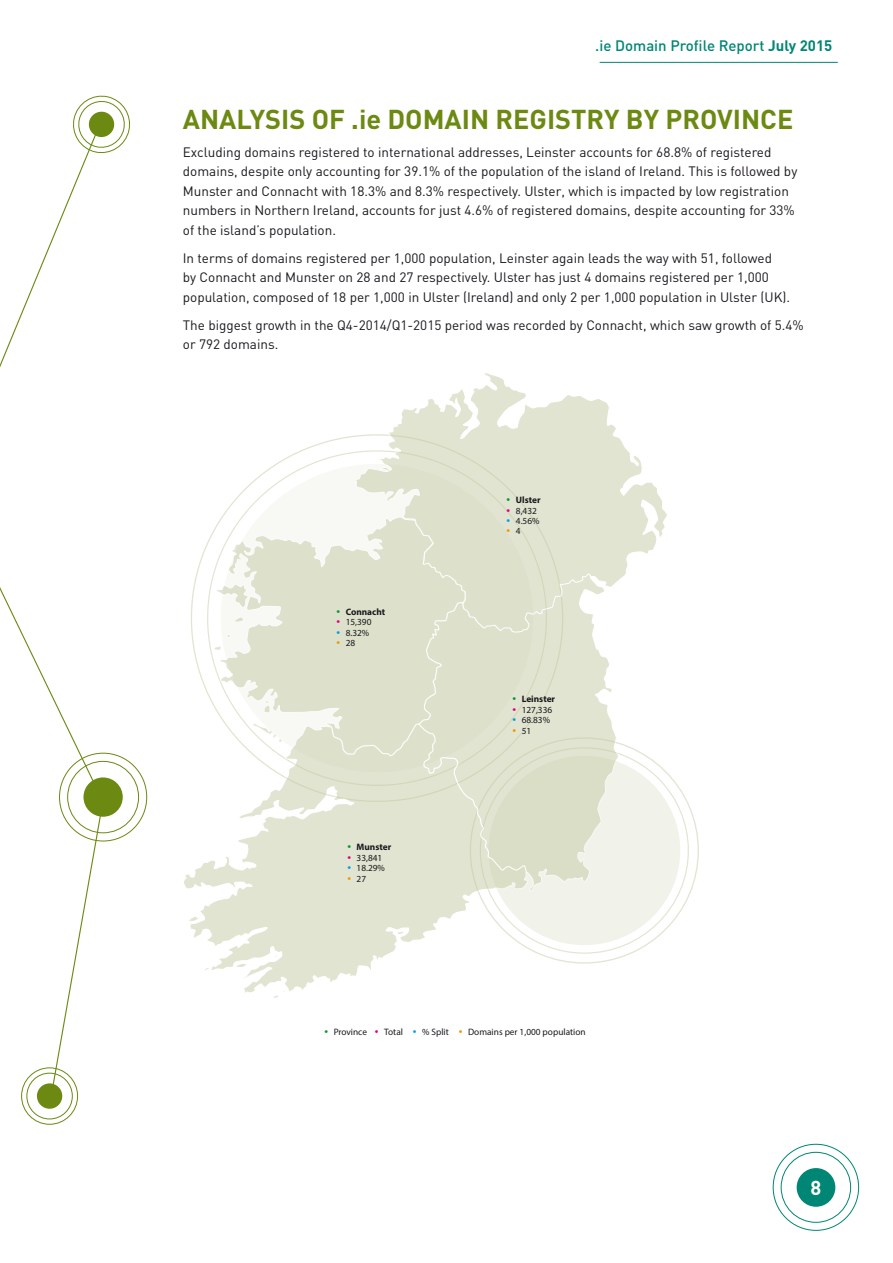
<style>
.page{position:relative;width:893px;height:1263px;background:#fff}
.page>*{position:absolute;margin:0;border:0;box-sizing:border-box;transform-origin:0 0}
.Body_heads{font:700 27px "DIN";color:#6c8912}
.t1{font:700 19.95px "DIN";color:#fff}
.t2{font:500 15px "DIN";color:#008674}
.Din_body__2{font:13.5px/19.5px "DIN";color:#1a171c}
.Din_body__4{font:13.5px/19.5px "DIN";color:#1a171c}
.t3{font:13.2px "Myriad Pro";color:#f29500}
.t4{font:9.3px "Myriad Pro";color:#1a171c}
.t5{font:700 9.3px "Myriad Pro";color:#1a171c}
.s1{font-weight:700}
.s2{font-weight:400;font-size:13.2px;color:#0a942f}
.s3{font-size:13.2px;color:#e2007a}
.s4{font-size:13.2px;color:#009ee0}
.s5{font-size:13.2px;color:#f29500}
.s6{font-size:9.3px;color:#1a171c}
.s7{font-size:13.2px;color:#0a942f}
</style>
<div class="page">
<div style="left:83px;top:777px;width:40px;height:40px;background:#6c8912;border-radius:50%"></div>
<div style="left:37px;top:1083px;width:25px;height:26px;background:#6c8912;border-radius:50%"></div>
<div style="left:26px;top:1073px;width:47px;height:46px;border:1px solid #6c8912;border-radius:50%"></div>
<svg style="left:0;top:587px;width:105px;height:511px"></svg>
<svg style="left:0;top:95px;width:130px;height:273px"></svg>
<div style="left:797px;top:1168px;width:38px;height:39px;background:#008674;border-radius:50%"></div>
<div style="left:781px;top:1152px;width:70px;height:71px;border:1px solid #008674;border-radius:50%"></div>
<hr style="left:600px;top:62px;width:238px;height:1px;background:#008674">
<div style="left:488px;top:756px;width:192px;height:189px;background:#f1f2e9;border-radius:50%"></div>
<div style="left:221px;top:464px;width:312px;height:308px;background:#f8f9f4;border-radius:50%"></div>
<svg style="left:466px;top:633px;width:153px;height:257px"></svg>
<svg style="left:218px;top:516px;width:248px;height:208px"></svg>
<svg style="left:355px;top:373px;width:312px;height:260px"></svg>
<svg style="left:184px;top:724px;width:344px;height:269px"></svg>
<p class="t2" style="left:595px;top:36px;width:239px">.ie Domain Profile Report <span class="s1">July 2015</span></p>
<p class="Body_heads" style="left:183px;top:101px;width:612px">ANALYSIS OF .ie DOMAIN REGISTRY BY PROVINCE</p>
<p class="Din_body__2" style="left:183px;top:142px;width:616px">Excluding domains registered to international addresses, Leinster accounts for 68.8% of registered domains, despite only accounting for 39.1% of the population of the island of Ireland. This is followed by Munster and Connacht with 18.3% and 8.3% respectively. Ulster, which is impacted by low registration numbers in Northern Ireland, accounts for just 4.6% of registered domains, despite accounting for 33% of the island’s population.</p>
<p class="Din_body__2" style="left:183px;top:248px;width:609px">In terms of domains registered per 1,000 population, Leinster again leads the way with 51, followed<br>by Connacht and Munster on 28 and 27 respectively. Ulster has just 4 domains registered per 1,000 population, composed of 18 per 1,000 in Ulster (Ireland) and only 2 per 1,000 population in Ulster (UK).</p>
<p class="Din_body__4" style="left:183px;top:315px;width:622px">The biggest growth in the Q4-2014/Q1-2015 period was recorded by Connacht, which saw growth of 5.4% or 792 domains.</p>
<p class="t5" style="left:336px;top:606px;width:50px"><span class="s2">•</span> Connacht</p>
<p class="t4" style="left:336px;top:617px;width:37px"><span class="s3">•</span> 15,390</p>
<p class="t4" style="left:336px;top:627px;width:34px"><span class="s4">•</span> 8.32%</p>
<p class="t4" style="left:336px;top:637px;width:20px"><span class="s5">•</span> 28</p>
<p class="t5" style="left:347px;top:841px;width:45px"><span class="s2">•</span> Munster</p>
<p class="t4" style="left:347px;top:852px;width:37px"><span class="s3">•</span> 33,841</p>
<p class="t4" style="left:347px;top:862px;width:39px"><span class="s4">•</span> 18.29%</p>
<p class="t4" style="left:347px;top:873px;width:20px"><span class="s5">•</span> 27</p>
<p class="t5" style="left:507px;top:494px;width:36px"><span class="s2">•</span> Ulster</p>
<p class="t4" style="left:507px;top:505px;width:32px"><span class="s3">•</span> 8,432</p>
<p class="t4" style="left:507px;top:515px;width:34px"><span class="s4">•</span> 4.56%</p>
<p class="t3" style="left:507px;top:522px;width:16px">• <span class="s6">4</span></p>
<p class="t5" style="left:512px;top:693px;width:44px"><span class="s2">•</span> Leinster</p>
<p class="t4" style="left:512px;top:704px;width:41px"><span class="s3">•</span> 127,336</p>
<p class="t4" style="left:512px;top:714px;width:39px"><span class="s4">•</span> 68.83%</p>
<p class="t4" style="left:512px;top:725px;width:20px"><span class="s5">•</span> 51</p>
<p class="t4" style="left:324px;top:1026px;width:263px"><span class="s7">•</span> Province <span class="s3">•</span> Total <span class="s4">•</span> % Split <span class="s5">•</span> Domains per 1,000 population</p>
<h2 class="t1" style="left:811px;top:1174px;width:12px">8</h2>
</div>
